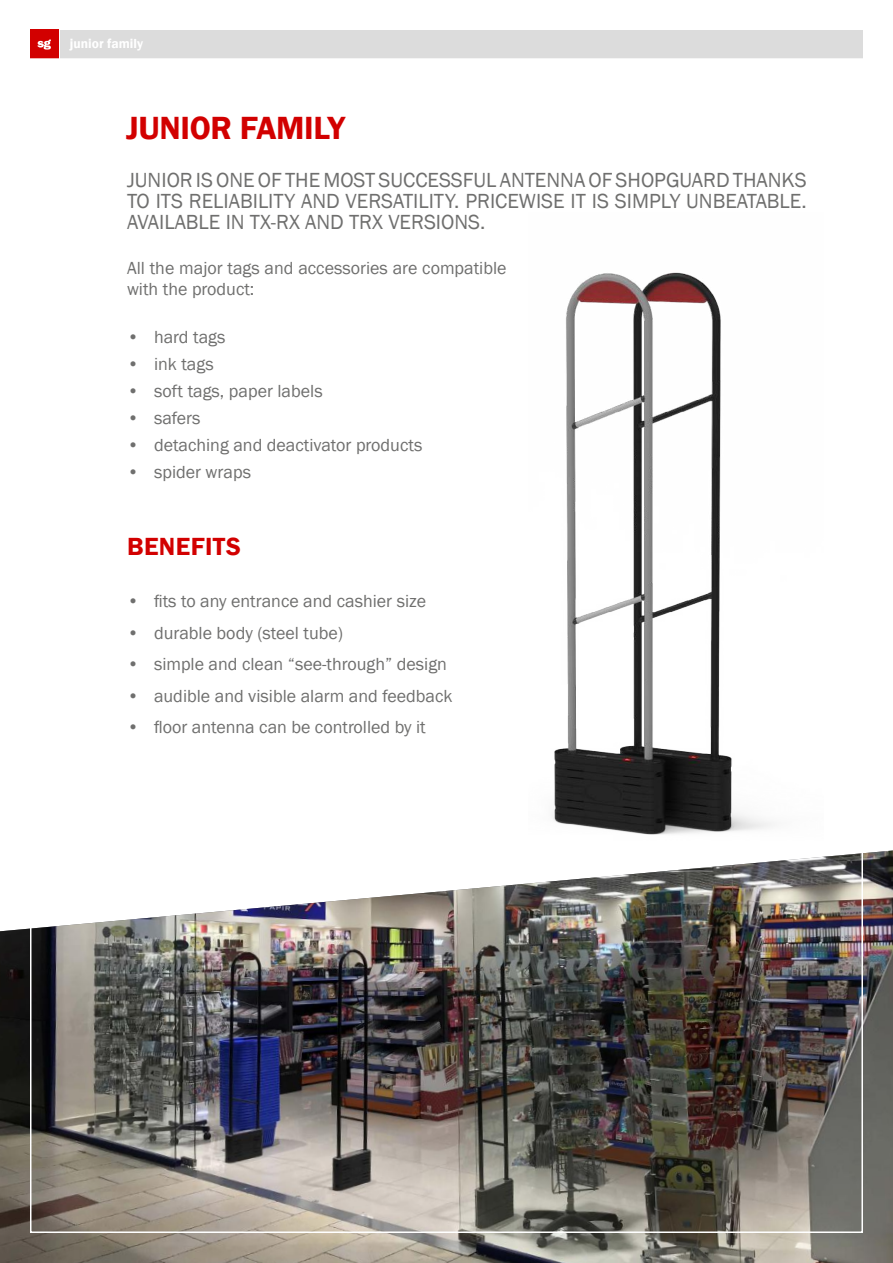
<style>
.page{position:relative;width:893px;height:1263px;background:#fff}
.page>*{position:absolute;margin:0;border:0;box-sizing:border-box;transform-origin:0 0}
.t1{font:600 33px "Franklin Gothic";letter-spacing:-.01em;color:#d20000}
.t2{font:600 25.5px "Franklin Gothic";letter-spacing:.015em;color:#d20000}
.t3{font:21px/21px "Franklin Gothic";color:#6f6f6e;text-align:justify}
.t4{font:18px/21px "Franklin Gothic";color:#6f6f6e}
.t5{font:600 13.5px "Franklin Gothic";color:#fff}
</style>
<div class="page">
<div style="left:61px;top:30px;width:802px;height:28px;background:#dcdcdc"></div>
<div style="left:30px;top:30px;width:29px;height:28px;background:#d20000"></div>
<svg style="left:37px;top:40px;width:14px;height:10px"></svg>
<img style="left:0;top:850px;width:893px;height:413px">
<img style="left:529px;top:272px;width:294px;height:611px">
<p class="t5" style="left:70px;top:36px;width:75px">junior family</p>
<h1 class="t1" style="left:126px;top:108px;width:220px">JUNIOR FAMILY</h1>
<p class="t3" style="left:127px;top:170px;width:681px">JUNIOR IS ONE OF THE MOST SUCCESSFUL ANTENNA OF SHOPGUARD THANKS TO ITS RELIABILITY AND VERSATILITY. PRICEWISE IT IS SIMPLY UNBEATABLE.<br>AVAILABLE IN TX-RX AND TRX VERSIONS.</p>
<p class="t4" style="left:127px;top:258px;width:381px">All the major tags and accessories are compatible with the product:</p>
<p class="t4" style="left:127px;top:327px;width:100px">• hard tags</p>
<p class="t4" style="left:127px;top:354px;width:88px">• ink tags</p>
<p class="t4" style="left:127px;top:381px;width:197px">• soft tags, paper labels</p>
<p class="t4" style="left:127px;top:408px;width:75px">• safers</p>
<p class="t4" style="left:127px;top:435px;width:297px">• detaching and deactivator products</p>
<p class="t4" style="left:127px;top:462px;width:125px">• spider wraps</p>
<h2 class="t2" style="left:127px;top:531px;width:115px">BENEFITS</h2>
<p class="t4" style="left:127px;top:591px;width:301px">• fits to any entrance and cashier size</p>
<p class="t4" style="left:127px;top:623px;width:218px">• durable body (steel tube)</p>
<p class="t4" style="left:127px;top:654px;width:321px">• simple and clean “see-through” design</p>
<p class="t4" style="left:127px;top:686px;width:327px">• audible and visible alarm and feedback</p>
<p class="t4" style="left:127px;top:717px;width:300px">• floor antenna can be controlled by it</p>
</div>
